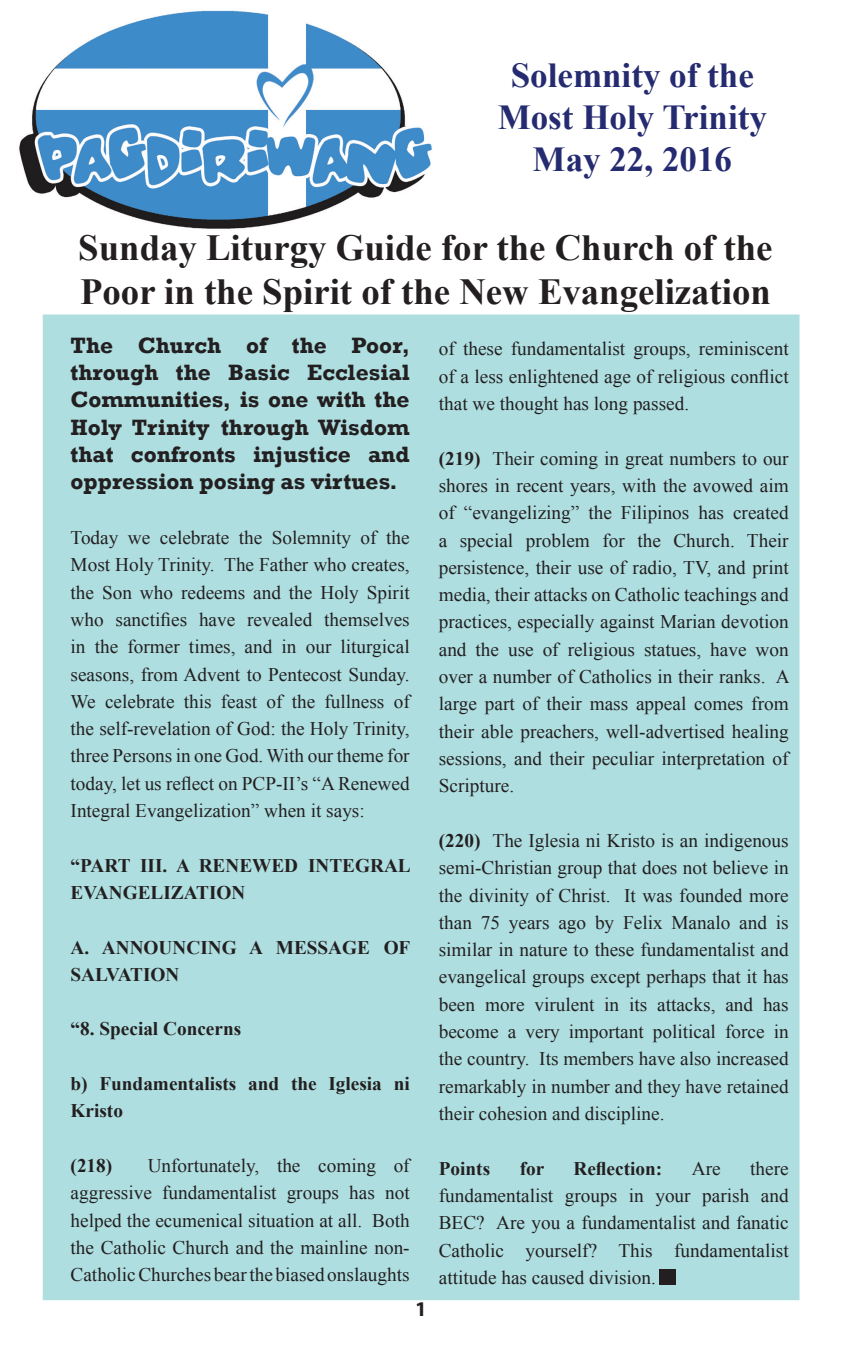
<style>
.page{position:relative;width:851px;height:1355px;background:#fff}
.page>*{position:absolute;margin:0;border:0;box-sizing:border-box;transform-origin:0 0}
.t1{font:700 36.75px/44.1px "Times New Roman";color:#231f20}
.t2{font:700 35px/42px "Times New Roman";color:#252b70;text-align:center}
.t3{font:700 22.75px/27.3px "Rockwell";color:#231f20;text-align:justify}
.t4{font:700 21px "Myriad Pro";color:#231f20}
.t5{font:19.25px/27.3px "Times New Roman";color:#231f20;text-align:justify}
.t6{font:700 19.25px/27.3px "Times New Roman";color:#231f20}
.s1{font-weight:700}
</style>
<div class="page">
<div style="left:43px;top:314px;width:756px;height:986px;background:#aedee0"></div>
<div style="left:659px;top:1268px;width:16px;height:16px;background:#231f20"></div>
<img style="left:19px;top:10px;width:413px;height:219px">
<h2 class="t2" style="left:497px;top:53px;width:271px">Solemnity of the<br>Most Holy Trinity<br>May 22, 2016</h2>
<h1 class="t1" style="left:78px;top:224px;width:695px">Sunday Liturgy Guide for the Church of the<br>Poor in the Spirit of the New Evangelization</h1>
<p class="t5" style="left:439px;top:335px;width:351px">of these fundamentalist groups, reminiscent of a less enlightened age of religious conflict that we thought has long passed.</p>
<p class="t5" style="left:439px;top:444px;width:352px"><span class="s1">(219)</span> Their coming in great numbers to our shores in recent years, with the avowed aim of “evangelizing” the Filipinos has created a special problem for the Church. Their persistence, their use of radio, TV, and print media, their attacks on Catholic teachings and practices, especially against Marian devotion and the use of religious statues, have won over a number of Catholics in their ranks. A large part of their mass appeal comes from their able preachers, well-advertised healing sessions, and their peculiar interpretation of Scripture.</p>
<p class="t5" style="left:439px;top:826px;width:351px"><span class="s1">(220)</span> The Iglesia ni Kristo is an indigenous semi-Christian group that does not believe in the divinity of Christ. It was founded more than 75 years ago by Felix Manalo and is similar in nature to these fundamentalist and evangelical groups except perhaps that it has been more virulent in its attacks, and has become a very important political force in the country. Its members have also increased remarkably in number and they have retained their cohesion and discipline.</p>
<p class="t6" style="left:439px;top:1153px;width:53px">Points</p>
<p class="t6" style="left:519px;top:1153px;width:26px">for</p>
<p class="t6" style="left:573px;top:1153px;width:90px">Reflection:</p>
<p class="t5" style="left:691px;top:1153px;width:30px">Are</p>
<p class="t3" style="left:71px;top:331px;width:340px">The Church of the Poor, through the Basic Ecclesial Communities, is one with the Holy Trinity through Wisdom that confronts injustice and oppression posing as virtues.</p>
<p class="t5" style="left:71px;top:523px;width:340px">Today we celebrate the Solemnity of the Most Holy Trinity. The Father who creates, the Son who redeems and the Holy Spirit who sanctifies have revealed themselves in the former times, and in our liturgical seasons, from Advent to Pentecost Sunday.<br>We celebrate this feast of the fullness of the self-revelation of God: the Holy Trinity, three Persons in one God. With our theme for today, let us reflect on PCP-II’s “A Renewed Integral Evangelization” when it says:</p>
<p class="t6" style="left:71px;top:851px;width:341px">“PART III. A RENEWED INTEGRAL<br>EVANGELIZATION</p>
<p class="t6" style="left:71px;top:933px;width:341px">A. ANNOUNCING A MESSAGE OF<br>SALVATION</p>
<p class="t6" style="left:71px;top:1014px;width:172px">“8. Special Concerns</p>
<p class="t6" style="left:71px;top:1069px;width:340px">b) Fundamentalists and the Iglesia ni<br>Kristo</p>
<p class="t5" style="left:71px;top:1151px;width:340px;text-indent:77px">Unfortunately, the coming of aggressive fundamentalist groups has not helped the ecumenical situation at all. Both the Catholic Church and the mainline non-Catholic Churches bear the biased onslaughts</p>
<p class="t6" style="left:71px;top:1151px;width:43px">(218)</p>
<p class="t5" style="left:439px;top:1153px;width:351px;text-indent:311px">there fundamentalist groups in your parish and BEC? Are you a fundamentalist and fanatic Catholic yourself? This fundamentalist attitude has caused division.</p>
<p class="t4" style="left:415px;top:1295px;width:13px">1</p>
</div>
